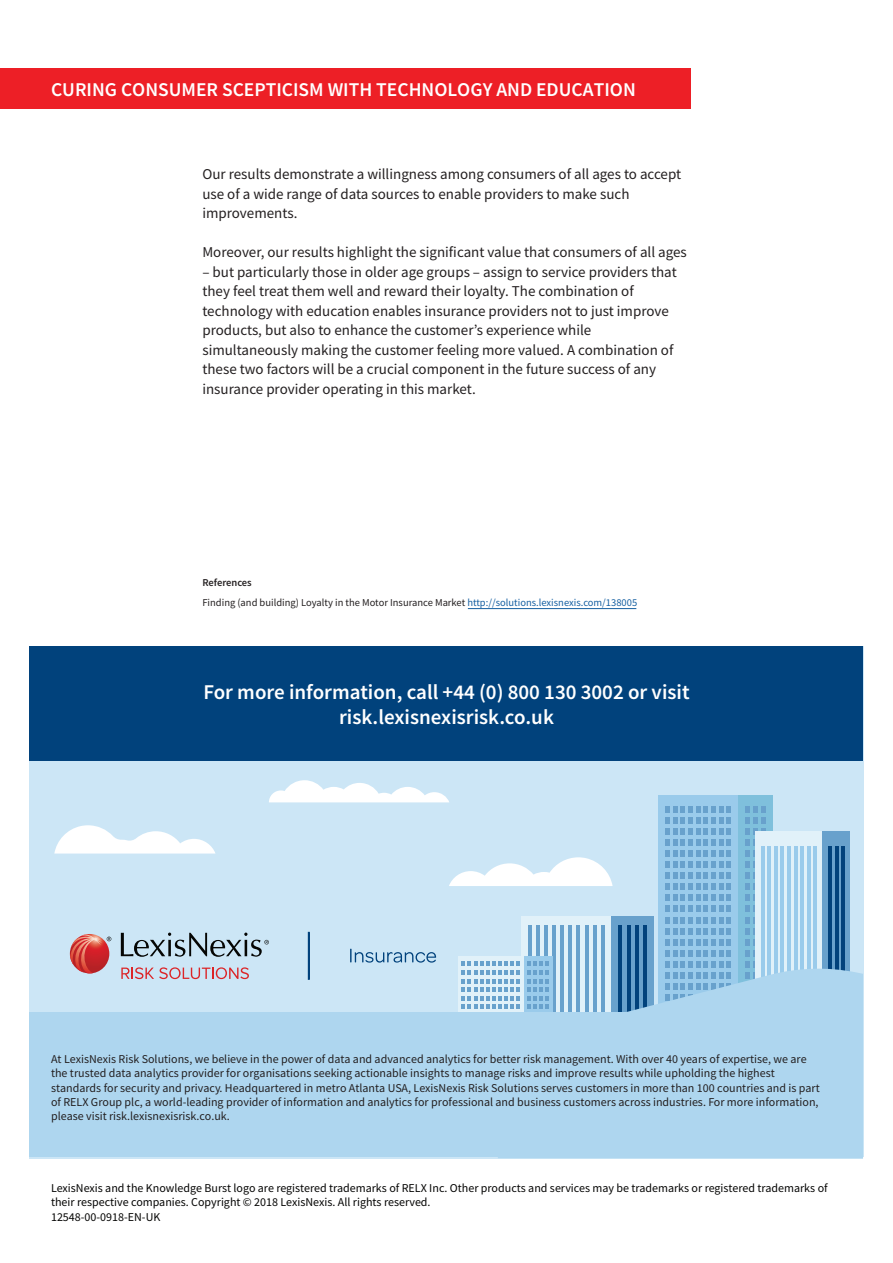
<style>
.page{position:relative;width:893px;height:1263px;background:#fff}
.page>*{position:absolute;margin:0;border:0;box-sizing:border-box;transform-origin:0 0}
.t1{font:600 21px/25.2px "Source Sans Pro";color:#fff;text-align:center}
.t2{font:600 19.5px "Source Sans Pro";color:#fff}
.t3{font:15px/19.5px "Source Sans Pro";color:#231f20}
.t4{font:12px/14.4px "Source Sans Pro";color:#231f20}
.t5{font:12px/14.4px "Source Sans Pro";color:#050504}
.t6{font:10.5px/19.5px "Source Sans Pro";color:#231f20}
.s1{font-weight:600}
.s2{color:#155fa1}
</style>
<div class="page">
<div style="left:0;top:68px;width:690px;height:40px;background:#ed1f26"></div>
<div style="left:30px;top:650px;width:833px;height:508px;background:#cce6f6"></div>
<div style="left:658px;top:795px;width:80px;height:215px;background:#9acbeb"></div>
<div style="left:738px;top:795px;width:34px;height:215px;background:#7fc0dc"></div>
<svg style="left:745px;top:806px;width:20px;height:161px"></svg>
<svg style="left:665px;top:806px;width:66px;height:161px"></svg>
<div style="left:755px;top:831px;width:68px;height:189px;background:#e1f1f9"></div>
<div style="left:823px;top:831px;width:27px;height:189px;background:#68a1cc"></div>
<hr style="left:828px;top:846px;width:3px;height:154px;background:#01427c">
<hr style="left:835px;top:846px;width:3px;height:154px;background:#01427c">
<hr style="left:841px;top:846px;width:4px;height:154px;background:#01427c">
<hr style="left:794px;top:846px;width:3px;height:154px;background:#9acbeb">
<hr style="left:800px;top:846px;width:4px;height:154px;background:#9acbeb">
<hr style="left:807px;top:846px;width:3px;height:154px;background:#9acbeb">
<hr style="left:814px;top:846px;width:3px;height:154px;background:#9acbeb">
<hr style="left:781px;top:846px;width:3px;height:154px;background:#9acbeb">
<hr style="left:787px;top:846px;width:4px;height:154px;background:#9acbeb">
<hr style="left:761px;top:846px;width:3px;height:154px;background:#9acbeb">
<hr style="left:767px;top:846px;width:4px;height:154px;background:#9acbeb">
<hr style="left:774px;top:846px;width:3px;height:154px;background:#9acbeb">
<div style="left:521px;top:916px;width:91px;height:109px;background:#e1f1f9"></div>
<div style="left:612px;top:916px;width:42px;height:109px;background:#68a1cc"></div>
<hr style="left:618px;top:925px;width:4px;height:89px;background:#01427c">
<hr style="left:627px;top:925px;width:4px;height:89px;background:#01427c">
<hr style="left:635px;top:925px;width:4px;height:89px;background:#01427c">
<hr style="left:643px;top:925px;width:4px;height:89px;background:#01427c">
<hr style="left:576px;top:925px;width:4px;height:89px;background:#68a1cc">
<svg style="left:585px;top:925px;width:3px;height:42px"></svg>
<hr style="left:593px;top:925px;width:4px;height:89px;background:#68a1cc">
<hr style="left:601px;top:925px;width:4px;height:89px;background:#68a1cc">
<hr style="left:560px;top:925px;width:4px;height:89px;background:#68a1cc">
<hr style="left:568px;top:925px;width:4px;height:89px;background:#68a1cc">
<hr style="left:528px;top:925px;width:4px;height:89px;background:#68a1cc">
<hr style="left:536px;top:925px;width:4px;height:89px;background:#68a1cc">
<hr style="left:544px;top:925px;width:4px;height:89px;background:#68a1cc">
<hr style="left:552px;top:925px;width:4px;height:89px;background:#68a1cc">
<div style="left:458px;top:956px;width:65px;height:69px;background:#e1f1f9"></div>
<div style="left:523px;top:956px;width:29px;height:69px;background:#9acbeb"></div>
<svg style="left:527px;top:961px;width:22px;height:5px"></svg>
<svg style="left:461px;top:961px;width:59px;height:52px"></svg>
<svg style="left:498px;top:967px;width:365px;height:191px"></svg>
<svg style="left:121px;top:967px;width:128px;height:12px"></svg>
<svg style="left:121px;top:932px;width:148px;height:25px"></svg>
<svg style="left:70px;top:934px;width:41px;height:39px"></svg>
<div style="left:308px;top:932px;width:2px;height:48px;border:2px solid #01427c"></div>
<svg style="left:350px;top:949px;width:86px;height:13px"></svg>
<div style="left:30px;top:646px;width:833px;height:115px;background:#01427c"></div>
<div style="left:30px;top:1013px;width:833px;height:144px;background:#aed6ef"></div>
<svg style="left:449px;top:857px;width:164px;height:29px"></svg>
<svg style="left:54px;top:825px;width:161px;height:28px"></svg>
<svg style="left:269px;top:780px;width:180px;height:22px"></svg>
<hr style="left:468px;top:608px;width:168px;height:1px;background:#155fa1">
<h2 class="t2" style="left:51px;top:76px;width:586px">CURING CONSUMER SCEPTICISM WITH TECHNOLOGY AND EDUCATION</h2>
<p class="t3" style="left:202px;top:164px;width:480px">Our results demonstrate a willingness among consumers of all ages to accept use of a wide range of data sources to enable providers to make such improvements.</p>
<p class="t3" style="left:202px;top:242px;width:486px">Moreover, our results highlight the significant value that consumers of all ages</p>
<p class="t3" style="left:202px;top:262px;width:476px">– but particularly those in older age groups – assign to service providers that they feel treat them well and reward their loyalty. The combination of technology with education enables insurance providers not to just improve products, but also to enhance the customer’s experience while simultaneously making the customer feeling more valued. A combination of these two factors will be a crucial component in the future success of any insurance provider operating in this market.</p>
<p class="t6" style="left:202px;top:573px;width:436px"><span class="s1">References<br></span>Finding (and building) Loyalty in the Motor Insurance Market <span class="s2">http://solutions.lexisnexis.com/138005</span></p>
<h1 class="t1" style="left:203px;top:679px;width:488px">For more information, call +44 (0) 800 130 3002 or visit risk.lexisnexisrisk.co.uk</h1>
<p class="t4" style="left:51px;top:1051px;width:770px">At LexisNexis Risk Solutions, we believe in the power of data and advanced analytics for better risk management. With over 40 years of expertise, we are the trusted data analytics provider for organisations seeking actionable insights to manage risks and improve results while upholding the highest standards for security and privacy. Headquartered in metro Atlanta USA, LexisNexis Risk Solutions serves customers in more than 100 countries and is part of RELX Group plc, a world-leading provider of information and analytics for professional and business customers across industries. For more information, please visit risk.lexisnexisrisk.co.uk.</p>
<p class="t5" style="left:51px;top:1180px;width:778px">LexisNexis and the Knowledge Burst logo are registered trademarks of RELX Inc. Other products and services may be trademarks or registered trademarks of their respective companies. Copyright © 2018 LexisNexis. All rights reserved.<br>12548-00-0918-EN-UK</p>
</div>
